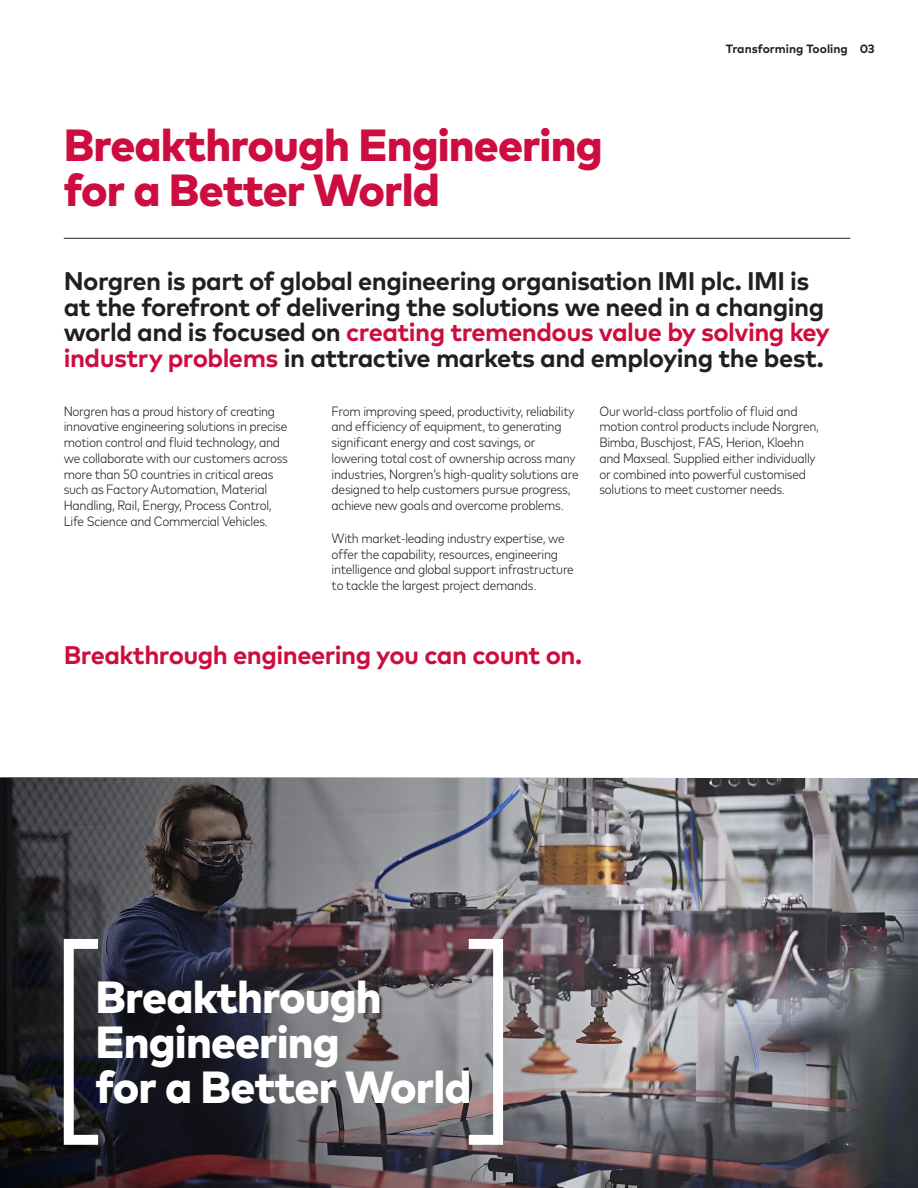
<style>
.page{position:relative;width:918px;height:1188px;background:#fff}
.page>*{position:absolute;margin:0;border:0;box-sizing:border-box;transform-origin:0 0}
.t1{font:800 45px/45px "Mark Pro";letter-spacing:-.02em;color:#fff}
.t2{font:800 45px/45px "Mark Pro";letter-spacing:-.02em;color:#cd0d40}
.t3{font:700 25.5px/25.5px "Mark Pro";letter-spacing:-.02em;color:#231f20}
.t4{font:700 25.5px "Mark Pro";letter-spacing:-.02em;color:#cd0d40}
.t5{font:300 condensed 13.5px/15.8px "Mark Pro";letter-spacing:-.02em;color:#231f20}
.t6{font:700 12px "Mark Pro";color:#231f20}
.s1{color:#cd0d40}
</style>
<div class="page">
<img style="left:710px;top:779px;width:208px;height:409px">
<img style="left:0;top:777px;width:710px;height:411px">
<svg style="left:64px;top:939px;width:34px;height:206px"></svg>
<svg style="left:469px;top:939px;width:34px;height:206px"></svg>
<hr style="left:64px;top:238px;width:786px;height:1px;background:#231f20">
<h1 class="t2" style="left:64px;top:119px;width:540px">Breakthrough Engineering for a Better World</h1>
<p class="t6" style="left:726px;top:39px;width:150px">Transforming Tooling 03</p>
<p class="t3" style="left:64px;top:266px;width:768px">Norgren is part of global engineering organisation IMI plc. IMI is at the forefront of delivering the solutions we need in a changing world and is focused on <span class="s1">creating tremendous value by solving key industry problems</span> in attractive markets and employing the best.</p>
<p class="t5" style="left:64px;top:402px;width:226px">Norgren has a proud history of creating innovative engineering solutions in precise motion control and fluid technology, and we collaborate with our customers across more than 50 countries in critical areas such as Factory Automation, Material Handling, Rail, Energy, Process Control, Life Science and Commercial Vehicles.</p>
<p class="t5" style="left:332px;top:402px;width:249px">From improving speed, productivity, reliability and efficiency of equipment, to generating significant energy and cost savings, or lowering total cost of ownership across many industries, Norgren’s high-quality solutions are designed to help customers pursue progress, achieve new goals and overcome problems.</p>
<p class="t5" style="left:332px;top:529px;width:244px">With market-leading industry expertise, we offer the capability, resources, engineering intelligence and global support infrastructure to tackle the largest project demands.</p>
<p class="t5" style="left:600px;top:402px;width:221px">Our world-class portfolio of fluid and motion control products include Norgren, Bimba, Buschjost, FAS, Herion, Kloehn and Maxseal. Supplied either individually or combined into powerful customised solutions to meet customer needs.</p>
<h2 class="t4" style="left:64px;top:636px;width:520px">Breakthrough engineering you can count on.</h2>
<h1 class="t1" style="left:96px;top:971px;width:378px">Breakthrough<br>Engineering<br>for a Better World</h1>
</div>
